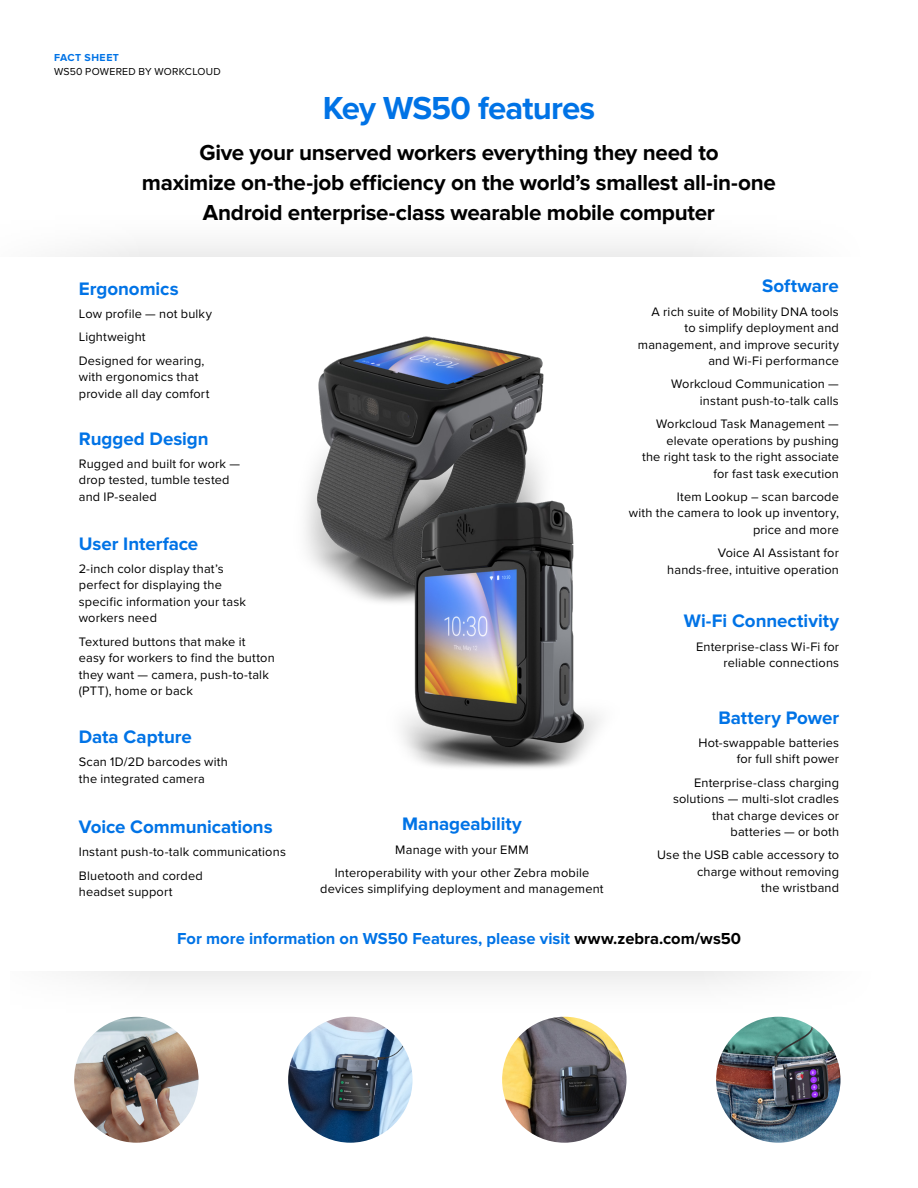
<style>
.page{position:relative;width:918px;height:1188px;background:#fff}
.page>*{position:absolute;margin:0;border:0;box-sizing:border-box;transform-origin:0 0}
.t1{font:700 33px "Proxima Nova";letter-spacing:-.025em;color:#0073e6}
.t2{font:700 22.5px/30px "Proxima Nova";letter-spacing:-.015em;color:#000;text-align:center}
.t3{font:700 18.75px "Proxima Nova";letter-spacing:-.005em;color:#0073e6}
.t4{font:700 16.5px "Proxima Nova";color:#0073e6}
.t5{font:12.75px/16.5px "Proxima Nova";letter-spacing:.015em;color:#000;text-align:right}
.t6{font:10.5px "Proxima Nova";letter-spacing:.025em;color:#000}
.t7{font:700 10.5px "Proxima Nova";letter-spacing:.05em;color:#0073e6}
.s1{color:#000}
</style>
<div class="page">
<img style="left:305px;top:336px;width:239px;height:262px">
<img style="left:362px;top:472px;width:239px;height:297px">
<img style="left:502px;top:1017px;width:125px;height:126px">
<img style="left:74px;top:1017px;width:125px;height:126px">
<img style="left:288px;top:1017px;width:125px;height:126px">
<img style="left:716px;top:1017px;width:125px;height:126px">
<p class="t7" style="left:54px;top:51px;width:67px">FACT SHEET</p>
<p class="t6" style="left:54px;top:64px;width:168px">WS50 POWERED BY WORKCLOUD</p>
<h1 class="t1" style="left:323px;top:89px;width:274px">Key WS50 features</h1>
<h2 class="t2" style="left:142px;top:138px;width:636px">Give your unserved workers everything they need to<br>maximize on-the-job efficiency on the world’s smallest all-in-one<br>Android enterprise-class wearable mobile computer</h2>
<h3 class="t3" style="left:79px;top:278px;width:101px">Ergonomics</h3>
<p class="t5" style="left:79px;top:302px;width:135px;line-height:23.2px;text-align:left">Low profile — not bulky<br>Lightweight<br>Designed for wearing,</p>
<p class="t5" style="left:79px;top:368px;width:132px;text-align:left">with ergonomics that provide all day comfort</p>
<h3 class="t3" style="left:79px;top:427px;width:131px">Rugged Design</h3>
<p class="t5" style="left:79px;top:455px;width:163px;text-align:left">Rugged and built for work — drop tested, tumble tested and IP-sealed</p>
<h3 class="t3" style="left:79px;top:532px;width:121px">User Interface</h3>
<p class="t5" style="left:79px;top:560px;width:169px;text-align:left">2-inch color display that’s perfect for displaying the specific information your task workers need</p>
<p class="t5" style="left:79px;top:632px;width:197px;text-align:left">Textured buttons that make it easy for workers to find the button they want — camera, push-to-talk (PTT), home or back</p>
<h3 class="t3" style="left:79px;top:726px;width:114px">Data Capture</h3>
<p class="t5" style="left:79px;top:753px;width:151px;text-align:left">Scan 1D/2D barcodes with the integrated camera</p>
<h3 class="t3" style="left:79px;top:816px;width:195px">Voice Communications</h3>
<p class="t5" style="left:79px;top:840px;width:209px;line-height:23.2px;text-align:left">Instant push-to-talk communications<br>Bluetooth and corded</p>
<p class="t5" style="left:79px;top:883px;width:95px">headset support</p>
<h3 class="t3" style="left:402px;top:813px;width:121px">Manageability</h3>
<p class="t5" style="left:335px;top:837px;width:256px;line-height:23.2px;text-align:center">Manage with your EMM<br>Interoperability with your other Zebra mobile</p>
<p class="t5" style="left:320px;top:880px;width:285px">devices simplifying deployment and management</p>
<h3 class="t3" style="left:762px;top:275px;width:78px">Software</h3>
<p class="t5" style="left:638px;top:303px;width:203px">A rich suite of Mobility DNA tools to simplify deployment and management, and improve security and Wi-Fi performance</p>
<p class="t5" style="left:671px;top:375px;width:169px">Workcloud Communication — instant push-to-talk calls</p>
<p class="t5" style="left:642px;top:415px;width:198px">Workcloud Task Management — elevate operations by pushing<br>the right task to the right associate for fast task execution</p>
<p class="t5" style="left:629px;top:488px;width:212px">Item Lookup – scan barcode<br>with the camera to look up inventory, price and more</p>
<p class="t5" style="left:667px;top:544px;width:173px">Voice AI Assistant for hands-free, intuitive operation</p>
<h3 class="t3" style="left:684px;top:610px;width:157px">Wi-Fi Connectivity</h3>
<p class="t5" style="left:696px;top:638px;width:144px">Enterprise-class Wi-Fi for reliable connections</p>
<h3 class="t3" style="left:718px;top:707px;width:122px">Battery Power</h3>
<p class="t5" style="left:698px;top:734px;width:142px">Hot-swappable batteries for full shift power</p>
<p class="t5" style="left:673px;top:774px;width:168px">Enterprise-class charging solutions — multi-slot cradles that charge devices or batteries — or both</p>
<p class="t5" style="left:657px;top:846px;width:184px">Use the USB cable accessory to charge without removing<br>the wristband</p>
<p class="t4" style="left:177px;top:929px;width:565px">For more information on WS50 Features, please visit <span class="s1">www.zebra.com/ws50</span></p>
</div>
